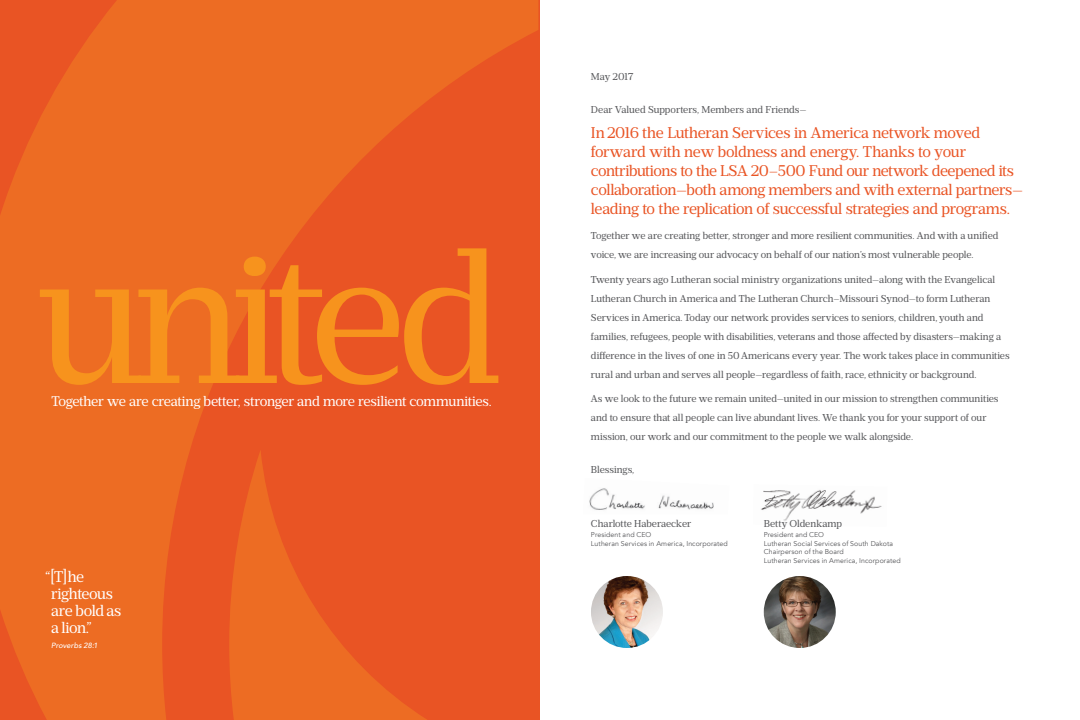
<style>
.page{position:relative;width:1080px;height:720px;background:#fff}
.page>*{position:absolute;margin:0;border:0;box-sizing:border-box;transform-origin:0 0}
.t1{font:187px "Prumo Banner";letter-spacing:-.06em;color:#f7931d}
.t2{font:15.5px/19px "Prumo Banner";letter-spacing:-.02em;color:#e95424}
.t3{font:15.5px/17px "Prumo Banner";letter-spacing:-.025em;color:#fff}
.t4{font:14px "Prumo Banner";letter-spacing:-.025em;color:#fff}
.t5{font:10px/19px "Prumo Banner";letter-spacing:-.005em;color:#555659}
.t6{font:italic 500 7.5px "Avenir";letter-spacing:.005em;color:#fff}
.t7{font:7px/8.5px "Avenir";letter-spacing:.01em;color:#555659}
</style>
<div class="page">
<svg style="left:0;top:0;width:538px;height:720px;background:#eb6023"></svg>
<img style="left:589px;top:488px;width:125px;height:22px">
<img style="left:761px;top:490px;width:121px;height:31px">
<img style="left:591px;top:576px;width:72px;height:72px;border-radius:36px">
<img style="left:764px;top:576px;width:72px;height:72px;border-radius:36px">
<h1 class="t1" style="left:38px;top:209px;width:466px">united</h1>
<h3 class="t4" style="left:51px;top:393px;width:442px">Together we are creating better, stronger and more resilient communities.</h3>
<h2 class="t3" style="left:51px;top:568px;width:72px;text-indent:-6px">“[T]he righteous are bold as a lion.”</h2>
<p class="t6" style="left:51px;top:641px;width:48px">Proverbs 28:1</p>
<p class="t5" style="left:591px;top:67px;width:44px">May 2017</p>
<p class="t5" style="left:591px;top:100px;width:217px">Dear Valued Supporters, Members and Friends—</p>
<p class="t2" style="left:591px;top:123px;width:434px">In 2016 the Lutheran Services in America network moved forward with new boldness and energy. Thanks to your contributions to the LSA 20–500 Fund our network deepened its collaboration—both among members and with external partners— leading to the replication of successful strategies and programs.</p>
<p class="t5" style="left:591px;top:226px;width:409px">Together we are creating better, stronger and more resilient communities. And with a unified voice, we are increasing our advocacy on behalf of our nation’s most vulnerable people.</p>
<p class="t5" style="left:591px;top:270px;width:420px">Twenty years ago Lutheran social ministry organizations united—along with the Evangelical Lutheran Church in America and The Lutheran Church–Missouri Synod—to form Lutheran Services in America. Today our network provides services to seniors, children, youth and families, refugees, people with disabilities, veterans and those affected by disasters—making a difference in the lives of one in 50 Americans every year. The work takes place in communities rural and urban and serves all people—regardless of faith, race, ethnicity or background.</p>
<p class="t5" style="left:591px;top:390px;width:409px">As we look to the future we remain united—united in our mission to strengthen communities and to ensure that all people can live abundant lives. We thank you for your support of our mission, our work and our commitment to the people we walk alongside.</p>
<p class="t5" style="left:591px;top:461px;width:45px">Blessings,</p>
<p class="t5" style="left:591px;top:514px;width:102px">Charlotte Haberaecker</p>
<p class="t7" style="left:591px;top:531px;width:138px">President and CEO<br>Lutheran Services in America, Incorporated</p>
<p class="t5" style="left:764px;top:514px;width:80px">Betty Oldenkamp</p>
<p class="t7" style="left:764px;top:531px;width:138px">President and CEO<br>Lutheran Social Services of South Dakota<br>Chairperson of the Board<br>Lutheran Services in America, Incorporated</p>
</div>
